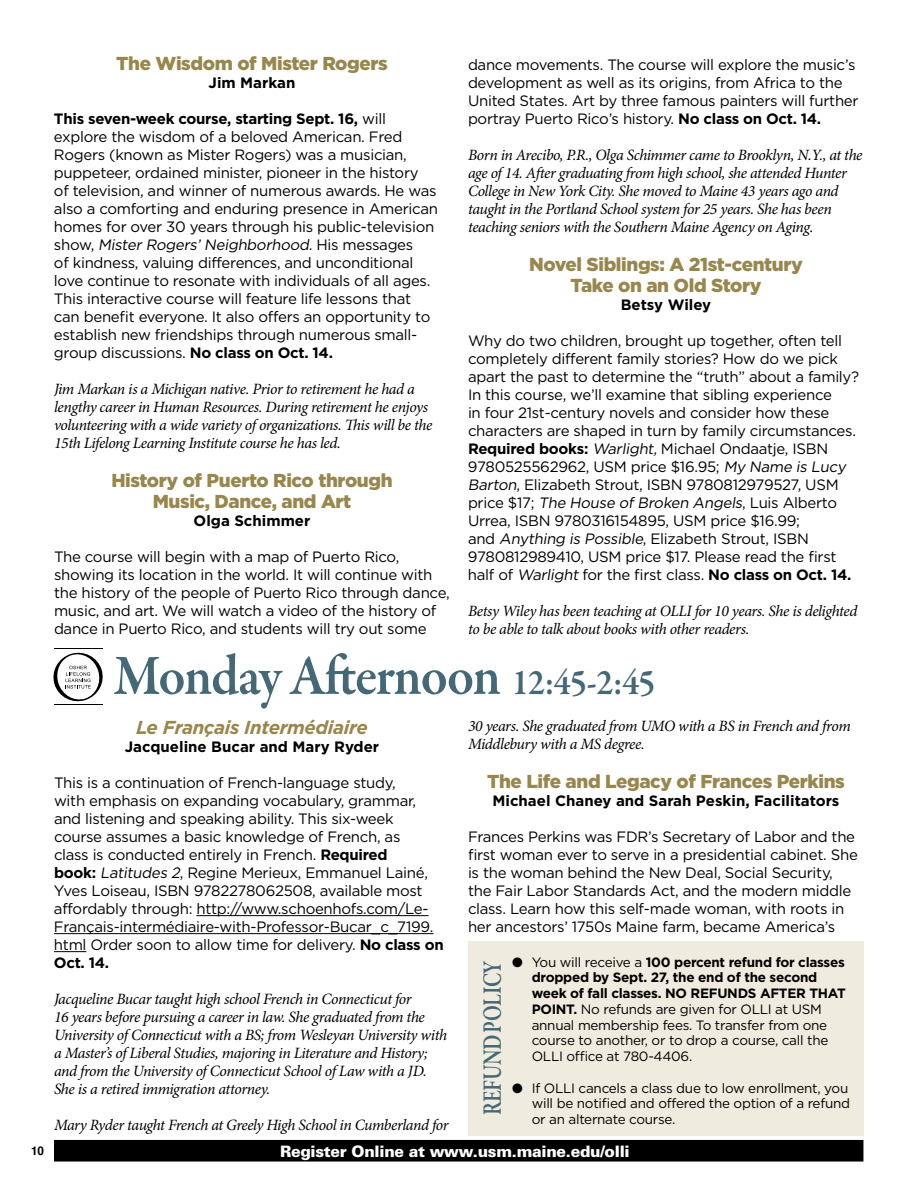
<style>
.page{position:relative;width:918px;height:1188px;background:#fff}
.page>*{position:absolute;margin:0;border:0;box-sizing:border-box;transform-origin:0 0}
.t1{font:600 57.75px "Garamond Premr Pro";letter-spacing:-.03em;color:#446875;scale:.93 1}
.t2{font:600 27px "Garamond Premr Pro";letter-spacing:-.025em;color:#446875;scale:.75 1}
.t3{font:900 18.75px/21px "Gotham";letter-spacing:-.02em;color:#98874d;text-align:center}
.t4{font:italic 700 18.75px "Gotham";letter-spacing:-.02em;color:#98874d}
.t5{font:italic 15.75px/18px "Minion Pro";letter-spacing:-.03em;color:#000}
.t6{font:900 15.75px "Univers";letter-spacing:-.02em;color:#fff}
.t7{font:15px/18px "Gotham";letter-spacing:-.02em;color:#000}
.t8{font:700 15px "Gotham";color:#000}
.t9{font:13.5px/15.8px "Gotham";letter-spacing:-.02em;color:#000}
.t10{font:700 12px "Helvetica";color:#000}
.s1{font-weight:700}
.s2{font-style:italic}
.s3{font-size:36.9px}
</style>
<div class="page">
<div style="left:55px;top:1141px;width:808px;height:20px;background:#000"></div>
<div style="left:54px;top:1140px;width:809px;height:22px;border:2px solid #000"></div>
<hr style="left:54px;top:649px;width:49px;height:1px;background:#000">
<hr style="left:54px;top:704px;width:49px;height:1px;background:#000">
<svg style="left:53px;top:652px;width:50px;height:50px"></svg>
<hr style="left:196px;top:915px;width:233px;height:1px;background:#000">
<hr style="left:54px;top:933px;width:379px;height:1px;background:#000">
<hr style="left:54px;top:951px;width:32px;height:1px;background:#000">
<div style="left:468px;top:941px;width:396px;height:194px;background:#f0ebdf"></div>
<p class="t3" style="left:116px;top:52px;width:273px">The Wisdom of Mister Rogers</p>
<p class="t8" style="left:209px;top:74px;width:88px">Jim Markan</p>
<p class="t7" style="left:54px;top:109px;width:386px"><span class="s1">This seven-week course, starting Sept. 16,</span> will explore the wisdom of a beloved American. Fred Rogers (known as Mister Rogers) was a musician, puppeteer, ordained minister, pioneer in the history<br>of television, and winner of numerous awards. He was also a comforting and enduring presence in American homes for over 30 years through his public-television s h ow, <span class="s2">Mister Rogers’ Neighborhood.</span> H i s m e s s a g e s<br>of kindness, valuing differences, and unconditional love continue to resonate with individuals of all ages.<br>This interactive course will feature life lessons that can benefit everyone. It also offers an opportunity to establish new friendships through numerous small&shy;group discussions. <span class="s1">No class on Oct. 14.</span></p>
<p class="t5" style="left:54px;top:379px;width:380px">Jim Markan is a Michigan native. Prior to retirement he had a lengthy career in Human Resources. During retirement he enjoys volunteering with a wide variety of organizations. This will be the 15th Lifelong Learning Institute course he has led.</p>
<p class="t3" style="left:111px;top:469px;width:283px">History of Puerto Rico through<br>Music, Dance, and Art</p>
<p class="t8" style="left:194px;top:512px;width:118px">Olga Schimmer</p>
<p class="t7" style="left:54px;top:547px;width:397px">The course will begin with a map of Puerto Rico, showing its location in the world. It will continue with the history of the people of Puerto Rico through dance, music, and art. We will watch a video of the history of dance in Puerto Rico, and students will try out some</p>
<p class="t7" style="left:468px;top:55px;width:392px">dance movements. The course will explore the music’s development as well as its origins, from Africa to the United States. Art by three famous painters will further portray Puerto Rico’s history. <span class="s1">No class on Oct. 14.</span></p>
<p class="t5" style="left:468px;top:145px;width:396px">Born in Arecibo, P.R., Olga Schimmer came to Brooklyn, N.Y., at the age of 14. After graduating from high school, she attended Hunter College in New York City. She moved to Maine 43 years ago and taught in the Portland School system for 25 years. She has been teaching seniors with the Southern Maine Agency on Aging.</p>
<p class="t3" style="left:529px;top:253px;width:275px">Novel Siblings: A 21st-century<br>Take on an Old Story</p>
<p class="t8" style="left:621px;top:296px;width:92px">Betsy Wiley</p>
<p class="t7" style="left:468px;top:331px;width:393px">Why do two children, brought up together, often tell completely different family stories? How do we pick apart the past to determine the “truth” about a family?<br>In this course, we’ll examine that sibling experience<br>in four 21st-century novels and consider how these characters are shaped in turn by family circumstances.<br><span class="s1">Required books:</span> <span class="s2">Warlight,</span> Michael Ondaatje, ISBN 9780525562962, USM price $16.95; <span class="s2">My Name is Lucy Barton</span>, Elizabeth Strout, ISBN 9780812979527, USM<br>p r i ce $ 1 7 ; <span class="s2">The House of Broken Angels</span>, L u i s A l b e rto Urrea, ISBN 9780316154895, USM price $16.99;<br>and <span class="s2">Anything is Possible</span>, Elizabeth Strout, ISBN 9780812989410, USM price $17. Please read the first half of <span class="s2">Warlight</span> for the first class. <span class="s1">No class on Oct. 14.</span></p>
<p class="t5" style="left:468px;top:601px;width:391px">Betsy Wiley has been teaching at OLLI for 10 years. She is delighted to be able to talk about books with other readers.</p>
<h1 class="t1" style="left:113px;top:641px;width:584px">Monday Afternoon <span class="s3">12:45-2:45</span></h1>
<p class="t4" style="left:136px;top:716px;width:233px">Le Français Intermédiaire</p>
<p class="t8" style="left:125px;top:738px;width:256px">Jacqueline Bucar and Mary Ryder</p>
<p class="t7" style="left:54px;top:773px;width:391px">This is a continuation of French-language study,<br>with emphasis on expanding vocabulary, grammar, and listening and speaking ability. This six-week course assumes a basic knowledge of French, as<br>class is conducted entirely in French. <span class="s1">Required<br>book:</span> <span class="s2">Latitudes 2</span>, Regine Merieux, Emmanuel Lainé, Yves Loiseau, ISBN 9782278062508, available most affordably through: http://www.schoenhofs.com/Le-Français-intermédiaire-with-Professor-Bucar_c_7199. html Order soon to allow time for delivery. <span class="s1">No class on Oct. 14.</span></p>
<p class="t5" style="left:54px;top:990px;width:395px">Jacqueline Bucar taught high school French in Connecticut for<br>16 years before pursuing a career in law. She graduated from the University of Connecticut with a BS; from Wesleyan University with a Master’s of Liberal Studies, majoring in Literature and History; and from the University of Connecticut School of Law with a JD.<br>She is a retired immigration attorney.</p>
<p class="t5" style="left:54px;top:1116px;width:396px">Mary Ryder taught French at Greely High School in Cumberland for</p>
<p class="t5" style="left:468px;top:717px;width:384px">30 years. She graduated from UMO with a BS in French and from<br>Middlebury with a MS degree.</p>
<p class="t3" style="left:487px;top:770px;width:359px">The Life and Legacy of Frances Perkins</p>
<p class="t8" style="left:493px;top:792px;width:348px">Michael Chaney and Sarah Peskin, Facilitators</p>
<p class="t7" style="left:468px;top:828px;width:391px">Frances Perkins was FDR’s Secretary of Labor and the first woman ever to serve in a presidential cabinet. She is the woman behind the New Deal, Social Security, the Fair Labor Standards Act, and the modern middle class. Learn how this self-made woman, with roots in her ancestors’ 1750s Maine farm, became America’s</p>
<p class="t9" style="left:532px;top:954px;width:316px;text-indent:-19px">● You will receive a <span class="s1">100 percent refund for classes dropped by Sept. 27, the end of the second week of fall classes. NO REFUNDS AFTER THAT POINT.</span> No refunds are given for OLLI at USM annual membership fees. To transfer from one course to another, or to drop a course, call the OLLI office at 780-4406.</p>
<p class="t9" style="left:532px;top:1080px;width:320px;text-indent:-19px">● If OLLI cancels a class due to low enrollment, you will be notified and offered the option of a refund or an alternate course.</p>
<h2 class="t2" style="left:476px;top:1115px;width:208px;rotate:-90deg">REFUND POLICY</h2>
<p class="t10" style="left:31px;top:1141px;width:14px">10</p>
<p class="t6" style="left:280px;top:1141px;width:351px">Register Online at www.usm.maine.edu/olli</p>
</div>
